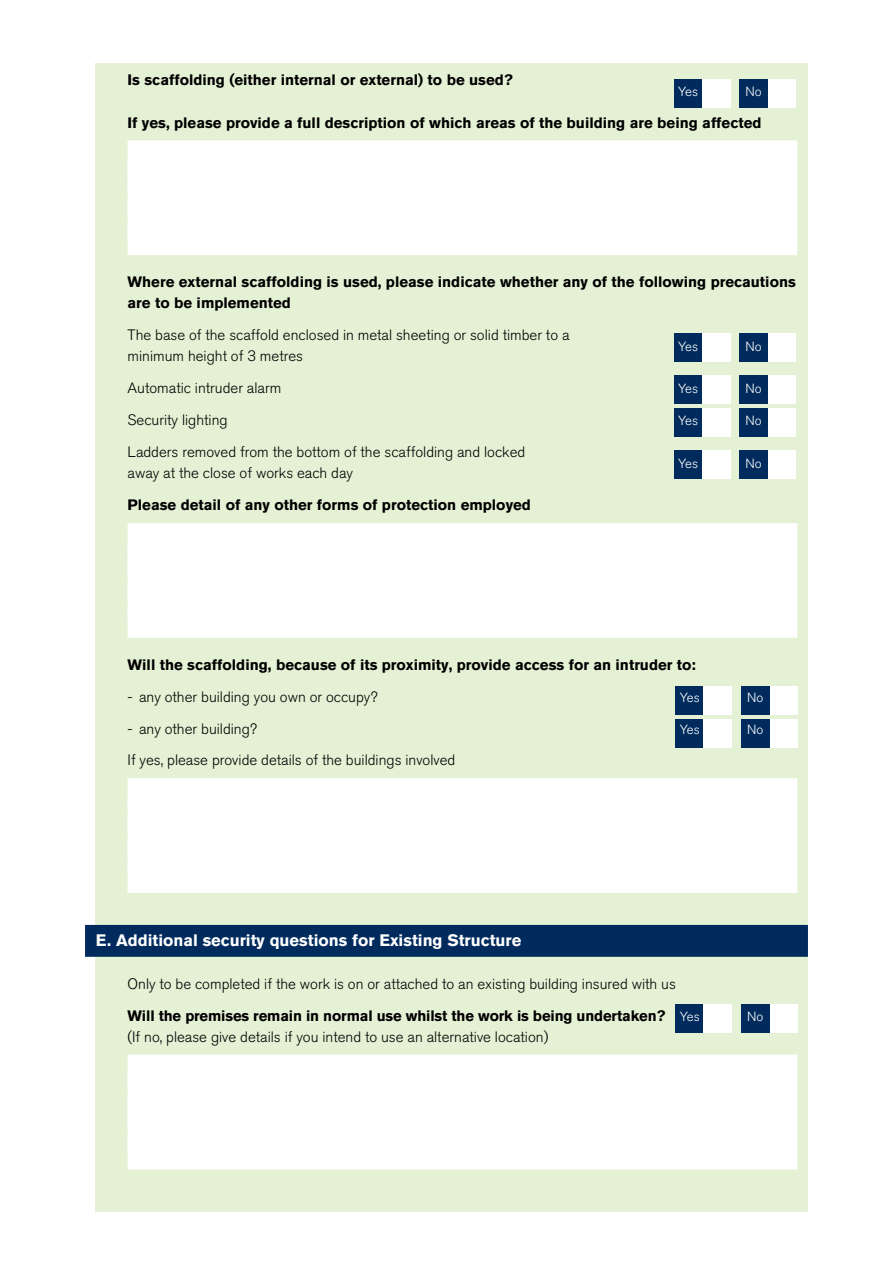
<style>
.page{position:relative;width:893px;height:1263px;background:#fff}
.page>*{position:absolute;margin:0;border:0;box-sizing:border-box;transform-origin:0 0}
.t1{font:700 16.5px "Akzidenz Grotesk BQ";color:#fff}
.t2{font:300 15px/32px "Akzidenz Grotesk BQ";color:#000}
.t3{font:700 15px/21.3px "Akzidenz Grotesk BQ";color:#000}
.t4{font:300 13.2px "Akzidenz Grotesk BQ";color:#fff}
</style>
<div class="page">
<div style="left:96px;top:64px;width:712px;height:1148px;background:#e5f1d4"></div>
<div style="left:128px;top:140px;width:669px;height:30px;background:#fff"></div>
<div style="left:128px;top:162px;width:669px;height:29px;background:#fff"></div>
<div style="left:128px;top:183px;width:669px;height:30px;background:#fff"></div>
<div style="left:128px;top:204px;width:669px;height:30px;background:#fff"></div>
<div style="left:128px;top:225px;width:669px;height:30px;background:#fff"></div>
<div style="left:128px;top:523px;width:669px;height:30px;background:#fff"></div>
<div style="left:128px;top:544px;width:669px;height:30px;background:#fff"></div>
<div style="left:128px;top:566px;width:669px;height:29px;background:#fff"></div>
<div style="left:128px;top:587px;width:669px;height:30px;background:#fff"></div>
<div style="left:128px;top:608px;width:669px;height:30px;background:#fff"></div>
<div style="left:128px;top:778px;width:669px;height:30px;background:#fff"></div>
<div style="left:128px;top:799px;width:669px;height:30px;background:#fff"></div>
<div style="left:128px;top:821px;width:669px;height:29px;background:#fff"></div>
<div style="left:128px;top:842px;width:669px;height:30px;background:#fff"></div>
<div style="left:128px;top:863px;width:669px;height:30px;background:#fff"></div>
<div style="left:85px;top:925px;width:723px;height:32px;background:#002b5c"></div>
<div style="left:128px;top:1054px;width:669px;height:30px;background:#fff"></div>
<div style="left:128px;top:1076px;width:669px;height:30px;background:#fff"></div>
<div style="left:128px;top:1097px;width:669px;height:30px;background:#fff"></div>
<div style="left:128px;top:1118px;width:669px;height:30px;background:#fff"></div>
<div style="left:128px;top:1140px;width:669px;height:29px;background:#fff"></div>
<div style="left:769px;top:719px;width:28px;height:29px;background:#fff"></div>
<div style="left:676px;top:719px;width:28px;height:29px;background:#002b5c"></div>
<div style="left:741px;top:719px;width:28px;height:29px;background:#002b5c"></div>
<div style="left:704px;top:719px;width:28px;height:29px;background:#fff"></div>
<div style="left:769px;top:686px;width:28px;height:28px;background:#fff"></div>
<div style="left:676px;top:686px;width:28px;height:28px;background:#002b5c"></div>
<div style="left:741px;top:686px;width:28px;height:28px;background:#002b5c"></div>
<div style="left:704px;top:686px;width:28px;height:28px;background:#fff"></div>
<div style="left:769px;top:1005px;width:28px;height:28px;background:#fff"></div>
<div style="left:676px;top:1005px;width:28px;height:28px;background:#002b5c"></div>
<div style="left:741px;top:1005px;width:28px;height:28px;background:#002b5c"></div>
<div style="left:704px;top:1005px;width:28px;height:28px;background:#fff"></div>
<div style="left:768px;top:80px;width:28px;height:28px;background:#fff"></div>
<div style="left:674px;top:80px;width:28px;height:28px;background:#002b5c"></div>
<div style="left:740px;top:80px;width:28px;height:28px;background:#002b5c"></div>
<div style="left:702px;top:80px;width:28px;height:28px;background:#fff"></div>
<div style="left:768px;top:333px;width:28px;height:28px;background:#fff"></div>
<div style="left:674px;top:333px;width:28px;height:28px;background:#002b5c"></div>
<div style="left:740px;top:333px;width:28px;height:28px;background:#002b5c"></div>
<div style="left:702px;top:333px;width:28px;height:28px;background:#fff"></div>
<div style="left:768px;top:375px;width:28px;height:28px;background:#fff"></div>
<div style="left:674px;top:375px;width:28px;height:28px;background:#002b5c"></div>
<div style="left:740px;top:375px;width:28px;height:28px;background:#002b5c"></div>
<div style="left:702px;top:375px;width:28px;height:28px;background:#fff"></div>
<div style="left:768px;top:408px;width:28px;height:28px;background:#fff"></div>
<div style="left:674px;top:408px;width:28px;height:28px;background:#002b5c"></div>
<div style="left:740px;top:408px;width:28px;height:28px;background:#002b5c"></div>
<div style="left:702px;top:408px;width:28px;height:28px;background:#fff"></div>
<div style="left:768px;top:450px;width:28px;height:28px;background:#fff"></div>
<div style="left:674px;top:450px;width:28px;height:28px;background:#002b5c"></div>
<div style="left:740px;top:450px;width:28px;height:28px;background:#002b5c"></div>
<div style="left:702px;top:450px;width:28px;height:28px;background:#fff"></div>
<p class="t3" style="left:128px;top:69px;width:387px">Is scaffolding (either internal or external) to be used?</p>
<p class="t3" style="left:128px;top:112px;width:635px">If yes, please provide a full description of which areas of the building are being affected</p>
<p class="t4" style="left:678px;top:84px;width:21px">Yes</p>
<p class="t4" style="left:746px;top:84px;width:18px">No</p>
<p class="t3" style="left:128px;top:271px;width:670px">Where external scaffolding is used, please indicate whether any of the following precautions are to be implemented</p>
<p class="t2" style="left:128px;top:325px;width:443px;line-height:21.3px">The base of the scaffold enclosed in metal sheeting or solid timber to a minimum height of 3 metres</p>
<p class="t2" style="left:128px;top:372px;width:399px">Automatic intruder alarm<br>Security lighting<br>Ladders removed from the bottom of the scaffolding and locked</p>
<p class="t2" style="left:128px;top:457px;width:227px">away at the close of works each day</p>
<p class="t3" style="left:128px;top:494px;width:405px">Please detail of any other forms of protection employed</p>
<p class="t4" style="left:678px;top:339px;width:21px">Yes</p>
<p class="t4" style="left:746px;top:339px;width:18px">No</p>
<p class="t4" style="left:678px;top:381px;width:21px">Yes</p>
<p class="t4" style="left:746px;top:381px;width:18px">No</p>
<p class="t4" style="left:678px;top:413px;width:21px">Yes</p>
<p class="t4" style="left:746px;top:413px;width:18px">No</p>
<p class="t4" style="left:678px;top:456px;width:21px">Yes</p>
<p class="t4" style="left:746px;top:456px;width:18px">No</p>
<p class="t3" style="left:128px;top:654px;width:570px">Will the scaffolding, because of its proximity, provide access for an intruder to:</p>
<p class="t2" style="left:128px;top:681px;width:252px">- any other building you own or occupy?</p>
<p class="t2" style="left:128px;top:713px;width:329px">- any other building?<br>If yes, please provide details of the buildings involved</p>
<p class="t4" style="left:680px;top:690px;width:21px">Yes</p>
<p class="t4" style="left:747px;top:690px;width:18px">No</p>
<p class="t4" style="left:680px;top:721px;width:21px">Yes</p>
<p class="t4" style="left:747px;top:721px;width:18px">No</p>
<p class="t1" style="left:96px;top:931px;width:427px">E. Additional security questions for Existing Structure</p>
<p class="t2" style="left:128px;top:968px;width:550px">Only to be completed if the work is on or attached to an existing building insured with us</p>
<p class="t3" style="left:128px;top:1005px;width:539px">Will the premises remain in normal use whilst the work is being undertaken?</p>
<p class="t2" style="left:128px;top:1021px;width:422px">(If no, please give details if you intend to use an alternative location)</p>
<p class="t4" style="left:680px;top:1009px;width:21px">Yes</p>
<p class="t4" style="left:747px;top:1009px;width:18px">No</p>
</div>
